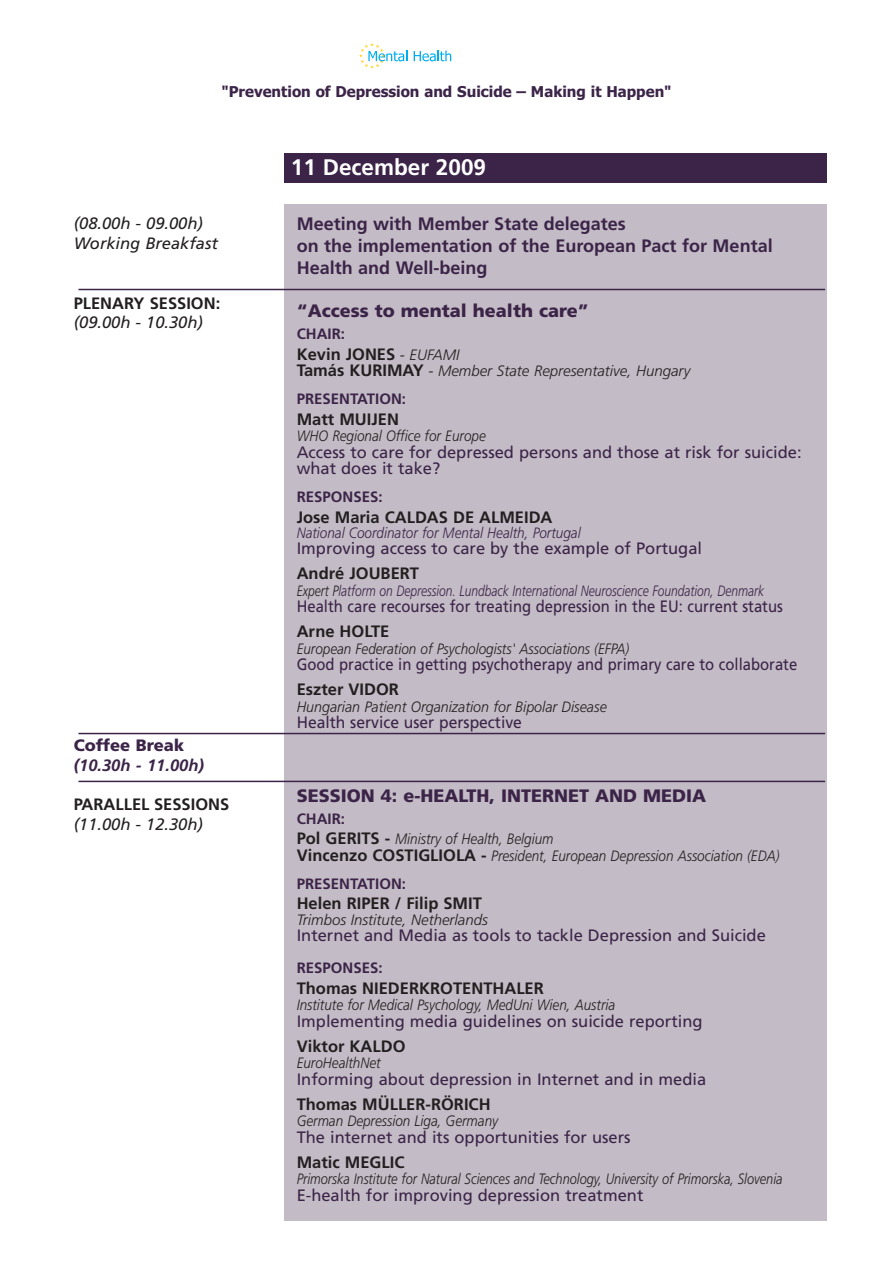
<style>
.page{position:relative;width:893px;height:1263px;background:#fff}
.page>*{position:absolute;margin:0;border:0;box-sizing:border-box;transform-origin:0 0}
.t1{font:700 22.5px "Frutiger";color:#fff}
.t2{font:700 18px/21.6px "Frutiger";color:#3b2448}
.t3{font:900 18px "Frutiger";color:#3b2448}
.t4{font:16.5px/16.5px "Frutiger";color:#3b2448}
.t5{font:700 16.5px "Frutiger";color:#231f20}
.t6{font:16.5px "Frutiger";color:#3b2448;scale:.9 1}
.t7{font:italic 16.5px/19.8px "Frutiger";color:#231f20}
.t8{font:16.5px "Frutiger";color:#3b2448;scale:.95 1}
.t9{font:italic 700 16.5px "Frutiger";color:#3b2448}
.t10{font:900 16.5px "Frutiger";color:#3b2448}
.t11{font:italic 300 15px/20.4px "Frutiger";color:#231f20;scale:.9 1}
.t12{font:italic 300 15px/28.2px "Frutiger";color:#231f20}
.t13{font:italic 300 15px "Frutiger";color:#231f20;scale:.85 1}
.t14{font:italic 300 15px "Frutiger";color:#3b2448;scale:.8 1}
.t15{font:700 15px "Tahoma";color:#3b2448}
.t16{font:italic 300 15px "Frutiger";color:#231f20;scale:.95 1}
.t17{font:italic 300 15px "Frutiger";color:#3b2448;scale:.9 1}
.t18{font:700 15px "Frutiger";color:#3b2448}
.s1{font-weight:300;font-style:italic;font-size:15px}
.s2{font-weight:700;font-style:normal;font-size:16.5px}
.s3{font-weight:700;font-style:normal;color:#3b2448}
.s4{color:#231f20}
</style>
<div class="page">
<div style="left:284px;top:204px;width:542px;height:1016px;background:#c3bbc5"></div>
<div style="left:284px;top:153px;width:542px;height:30px;background:#3b2448"></div>
<hr style="left:78px;top:289px;width:747px;height:1px;background:#3b2448">
<hr style="left:78px;top:733px;width:747px;height:1px;background:#3b2448">
<hr style="left:78px;top:781px;width:747px;height:1px;background:#3b2448">
<svg style="left:359px;top:43px;width:92px;height:26px"></svg>
<div style="left:384px;top:62px;width:70px;height:6px;background:#fff"></div>
<p class="t15" style="left:221px;top:85px;width:451px">"Prevention of Depression and Suicide – Making it Happen"</p>
<p class="t7" style="left:74px;top:215px;width:146px">(08.00h - 09.00h)<br>Working Breakfast</p>
<p class="t5" style="left:74px;top:296px;width:148px">PLENARY SESSION:</p>
<p class="t7" style="left:74px;top:314px;width:131px">(09.00h - 10.30h)</p>
<p class="t10" style="left:74px;top:738px;width:112px">Coffee Break</p>
<p class="t9" style="left:74px;top:758px;width:132px">(10.30h - 11.00h)</p>
<p class="t5" style="left:74px;top:798px;width:157px">PARALLEL SESSIONS</p>
<p class="t7" style="left:74px;top:816px;width:131px">(11.00h - 12.30h)</p>
<h1 class="t1" style="left:291px;top:159px;width:197px">11 December 2009</h1>
<p class="t2" style="left:297px;top:215px;width:477px">Meeting with Member State delegates<br>on the implementation of the European Pact for Mental<br>Health and Well-being</p>
<p class="t3" style="left:297px;top:303px;width:293px">“Access to mental health care”</p>
<p class="t18" style="left:297px;top:328px;width:50px">CHAIR:</p>
<p class="t5" style="left:297px;top:347px;width:164px">Kevin JONES <span class="s1">- EUFAMI</span></p>
<p class="t12" style="left:297px;top:358px;width:395px"><span class="s2">Tamás KURIMAY</span> - Member State Representative, Hungary<br><span class="s3">PRESENTATION:</span></p>
<p class="t5" style="left:297px;top:412px;width:104px">Matt MUIJEN</p>
<p class="t11" style="left:297px;top:427px;width:211px">WHO Regional Office for Europe</p>
<p class="t4" style="left:297px;top:445px;width:506px">Access to care for depressed persons and those at risk for suicide: what does it take?</p>
<p class="t18" style="left:297px;top:491px;width:87px">RESPONSES:</p>
<p class="t5" style="left:297px;top:510px;width:257px">Jose Maria CALDAS DE ALMEIDA</p>
<p class="t17" style="left:297px;top:527px;width:317px">National Coordinator for Mental Health, Portugal</p>
<p class="t4" style="left:297px;top:542px;width:407px">Improving access to care by the example of Portugal</p>
<p class="t5" style="left:297px;top:567px;width:124px">André JOUBERT</p>
<p class="t14" style="left:297px;top:585px;width:586px"><span class="s4">Expert P</span>latform on Depression. Lundback International Neuroscience Foundation, Denmark</p>
<p class="t6" style="left:297px;top:600px;width:541px">Health care recourses for treating depression in the EU: current status</p>
<p class="t5" style="left:297px;top:625px;width:94px">Arne HOLTE</p>
<p class="t11" style="left:297px;top:640px;width:371px">European Federation of Psychologists' Associations (EFPA)</p>
<p class="t6" style="left:297px;top:658px;width:557px">Good practice in getting psychotherapy and primary care to collaborate</p>
<p class="t5" style="left:297px;top:683px;width:104px">Eszter VIDOR</p>
<p class="t16" style="left:297px;top:701px;width:328px">Hungarian Patient Organization for Bipolar Disease</p>
<p class="t8" style="left:297px;top:716px;width:238px">Health service user perspective</p>
<p class="t3" style="left:297px;top:788px;width:411px">SESSION 4: e-HEALTH, INTERNET AND MEDIA</p>
<p class="t11" style="left:297px;top:810px;width:287px"><span class="s3">CHAIR:<br></span><span class="s2">Pol GERITS -</span> Ministry of Health, Belgium</p>
<p class="t11" style="left:297px;top:843px;width:538px;line-height:28.2px"><span class="s2">Vincenzo COSTIGLIOLA -</span> President, European Depression Association (EDA)<br><span class="s3">PRESENTATION:</span></p>
<p class="t5" style="left:297px;top:897px;width:187px">Helen RIPER / Filip SMIT</p>
<p class="t12" style="left:297px;top:907px;width:193px">Trimbos Institute, Netherlands</p>
<p class="t4" style="left:297px;top:928px;width:470px">Internet and Media as tools to tackle Depression and Suicide</p>
<p class="t18" style="left:297px;top:962px;width:87px">RESPONSES:</p>
<p class="t5" style="left:297px;top:981px;width:249px">Thomas NIEDERKROTENTHALER</p>
<p class="t11" style="left:297px;top:996px;width:355px">Institute for Medical Psychology, MedUni Wien, Austria</p>
<p class="t4" style="left:297px;top:1014px;width:407px">Implementing media guidelines on suicide reporting</p>
<p class="t5" style="left:297px;top:1039px;width:110px">Viktor KALDO</p>
<p class="t11" style="left:297px;top:1054px;width:95px">EuroHealthNet</p>
<p class="t4" style="left:297px;top:1072px;width:411px">Informing about depression in Internet and in media</p>
<p class="t5" style="left:297px;top:1097px;width:195px">Thomas MÜLLER-RÖRICH</p>
<p class="t11" style="left:297px;top:1112px;width:225px">German Depression Liga, Germany</p>
<p class="t4" style="left:297px;top:1130px;width:335px">The internet and its opportunities for users</p>
<p class="t5" style="left:297px;top:1155px;width:109px">Matic MEGLIC</p>
<p class="t13" style="left:297px;top:1173px;width:573px">Primorska Institute for Natural Sciences and Technology, University of Primorska, Slovenia</p>
<p class="t4" style="left:297px;top:1188px;width:348px">E-health for improving depression treatment</p>
</div>
